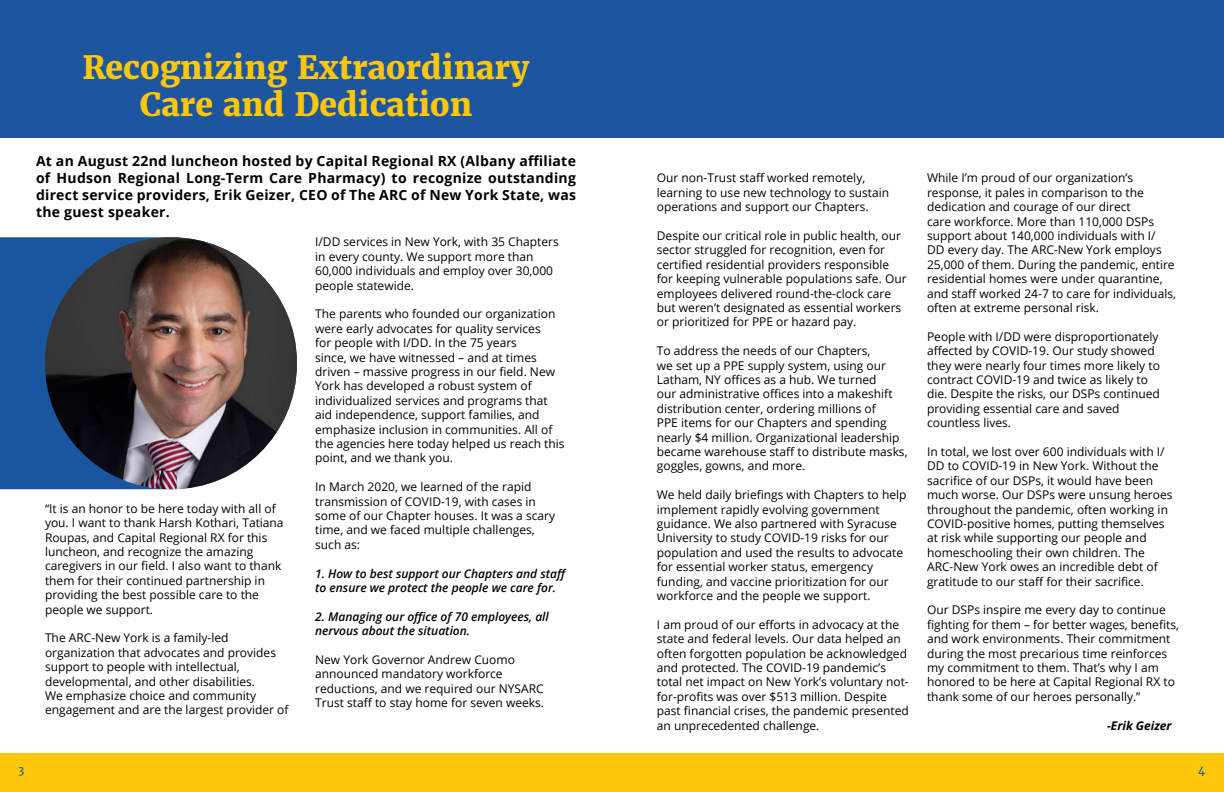
<style>
.page{position:relative;width:1224px;height:792px;background:#fff}
.page>*{position:absolute;margin:0;border:0;box-sizing:border-box;transform-origin:0 0}
.t1{font:800 32px/37px "Merriweather";color:#ffc709;text-align:center}
.t2{font:700 14px/16.8px "Open Sans";letter-spacing:.02em;color:#000;text-align:justify}
.t3{font:12px/14.4px "Open Sans";color:#000}
.t4{font:italic 600 12px/14.4px "Open Sans";color:#000}
.t5{font:italic 700 12px "Open Sans";color:#000}
.t6{font:11px "Merriweather";color:#1d559e}
.t7{font:11px "Merriweather";color:#1a569f}
</style>
<div class="page">
<div style="left:0;top:753px;width:630px;height:39px;background:#ffc709"></div>
<div style="left:0;top:0;width:1224px;height:137px;background:#1d569e"></div>
<div style="left:594px;top:753px;width:630px;height:39px;background:#ffc709"></div>
<div style="left:0;top:237px;width:45px;height:252px;background:#1a569f"></div>
<img style="left:45px;top:237px;width:252px;height:252px">
<p class="t1" style="left:82px;top:48px;width:449px">Recognizing Extraordinary<br>Care and Dedication</p>
<p class="t2" style="left:36px;top:153px;width:542px">At an August 22nd luncheon hosted by Capital Regional RX (Albany affiliate of Hudson Regional Long-Term Care Pharmacy) to recognize outstanding direct service providers, Erik Geizer, CEO of The ARC of New York State, was the guest speaker.</p>
<p class="t3" style="left:45px;top:501px;width:240px">“It is an honor to be here today with all of you. I want to thank Harsh Kothari, Tatiana Roupas, and Capital Regional RX for this luncheon, and recognize the amazing caregivers in our field. I also want to thank them for their continued partnership in providing the best possible care to the people we support.</p>
<p class="t3" style="left:45px;top:631px;width:245px">The ARC-New York is a family-led organization that advocates and provides support to people with intellectual, developmental, and other disabilities.<br>We emphasize choice and community engagement and are the largest provider of</p>
<p class="t3" style="left:315px;top:235px;width:245px">I/DD services in New York, with 35 Chapters in every county. We support more than 60,000 individuals and employ over 30,000 people statewide.</p>
<p class="t3" style="left:315px;top:307px;width:251px">The parents who founded our organization were early advocates for quality services<br>for people with I/DD. In the 75 years<br>since, we have witnessed – and at times driven – massive progress in our field. New York has developed a robust system of individualized services and programs that aid independence, support families, and emphasize inclusion in communities. All of the agencies here today helped us reach this point, and we thank you.</p>
<p class="t3" style="left:315px;top:479px;width:241px">In March 2020, we learned of the rapid transmission of COVID-19, with cases in some of our Chapter houses. It was a scary time, and we faced multiple challenges, such as:</p>
<p class="t4" style="left:315px;top:566px;width:254px">1. How to best support our Chapters and staff to ensure we protect the people we care for.</p>
<p class="t4" style="left:315px;top:609px;width:235px">2. Managing our office of 70 employees, all nervous about the situation.</p>
<p class="t3" style="left:315px;top:652px;width:230px">New York Governor Andrew Cuomo announced mandatory workforce reductions, and we required our NYSARC Trust staff to stay home for seven weeks.</p>
<p class="t3" style="left:657px;top:171px;width:234px">Our non-Trust staff worked remotely, learning to use new technology to sustain operations and support our Chapters.</p>
<p class="t3" style="left:657px;top:228px;width:251px">Despite our critical role in public health, our sector struggled for recognition, even for certified residential providers responsible for keeping vulnerable populations safe. Our employees delivered round-the-clock care but weren’t designated as essential workers or prioritized for PPE or hazard pay.</p>
<p class="t3" style="left:657px;top:343px;width:252px">To address the needs of our Chapters,<br>we set up a PPE supply system, using our Latham, NY offices as a hub. We turned<br>our administrative offices into a makeshift distribution center, ordering millions of<br>PPE items for our Chapters and spending nearly $4 million. Organizational leadership became warehouse staff to distribute masks, goggles, gowns, and more.</p>
<p class="t3" style="left:657px;top:487px;width:251px">We held daily briefings with Chapters to help implement rapidly evolving government guidance. We also partnered with Syracuse University to study COVID-19 risks for our population and used the results to advocate for essential worker status, emergency funding, and vaccine prioritization for our workforce and the people we support.</p>
<p class="t3" style="left:657px;top:617px;width:253px">I am proud of our efforts in advocacy at the state and federal levels. Our data helped an often forgotten population be acknowledged and protected. The COVID-19 pandemic’s total net impact on New York’s voluntary not&shy;for-profits was over $513 million. Despite past financial crises, the pandemic presented an unprecedented challenge.</p>
<p class="t3" style="left:927px;top:171px;width:250px">While I’m proud of our organization’s response, it pales in comparison to the dedication and courage of our direct<br>care workforce. More than 110,000 DSPs support about 140,000 individuals with I/ DD every day. The ARC-New York employs 25,000 of them. During the pandemic, entire residential homes were under quarantine, and staff worked 24-7 to care for individuals, often at extreme personal risk.</p>
<p class="t3" style="left:927px;top:329px;width:234px">People with I/DD were disproportionately affected by COVID-19. Our study showed they were nearly four times more likely to contract COVID-19 and twice as likely to die. Despite the risks, our DSPs continued providing essential care and saved countless lives.</p>
<p class="t3" style="left:927px;top:444px;width:247px">In total, we lost over 600 individuals with I/ DD to COVID-19 in New York. Without the sacrifice of our DSPs, it would have been much worse. Our DSPs were unsung heroes throughout the pandemic, often working in COVID-positive homes, putting themselves at risk while supporting our people and homeschooling their own children. The ARC-New York owes an incredible debt of gratitude to our staff for their sacrifice.</p>
<p class="t3" style="left:927px;top:603px;width:253px">Our DSPs inspire me every day to continue fighting for them – for better wages, benefits, and work environments. Their commitment during the most precarious time reinforces my commitment to them. That’s why I am honored to be here at Capital Regional RX to thank some of our heroes personally.”</p>
<p class="t5" style="left:1107px;top:717px;width:66px">-Erik Geizer</p>
<p class="t6" style="left:18px;top:763px;width:8px">3</p>
<p class="t7" style="left:1198px;top:763px;width:9px">4</p>
</div>
